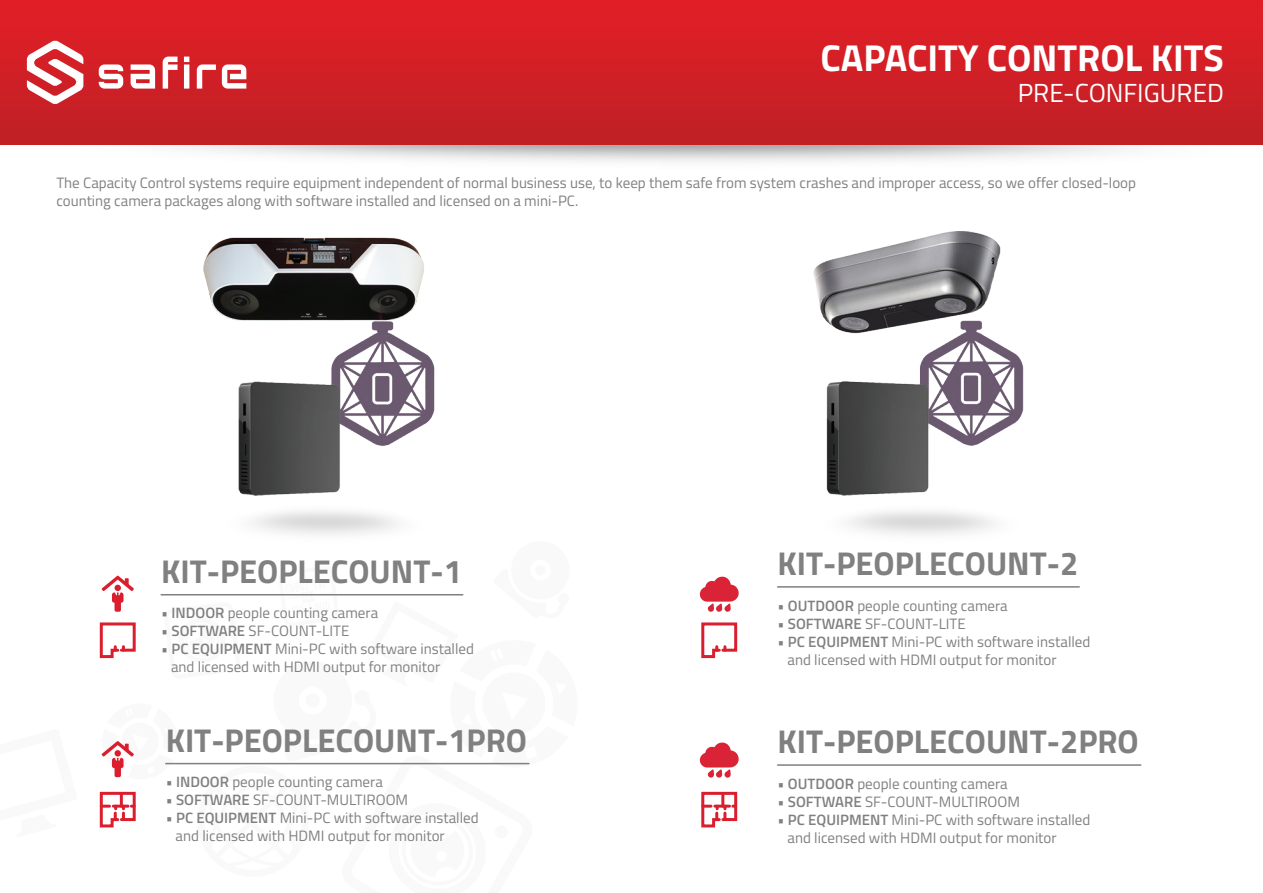
<style>
.page{position:relative;width:1263px;height:893px;background:#fff}
.page>*{position:absolute;margin:0;border:0;box-sizing:border-box;transform-origin:0 0}
.t1{font:700 37.5px "Titillium";color:#fff}
.t2{font:700 33px "Titillium";color:#7f807f}
.t3{font:26.1px "Titillium";color:#fff}
.t4{font:15px/18px "Titillium";color:#7f807f}
.s1{font-weight:600}
</style>
<div class="page">
<div style="left:0;top:0;width:1263px;height:145px;background:linear-gradient(to bottom,#e31f26,#bf2026)"></div>
<svg style="left:99px;top:64px;width:24px;height:25px"></svg>
<svg style="left:131px;top:64px;width:24px;height:25px"></svg>
<svg style="left:163px;top:57px;width:14px;height:32px"></svg>
<svg style="left:184px;top:57px;width:5px;height:32px"></svg>
<svg style="left:197px;top:64px;width:19px;height:25px"></svg>
<svg style="left:222px;top:64px;width:24px;height:25px"></svg>
<svg style="left:27px;top:40px;width:56px;height:64px"></svg>
<hr style="left:777px;top:586px;width:302px;height:2px;background:#7f807f">
<img style="left:813px;top:231px;width:211px;height:265px">
<hr style="left:777px;top:764px;width:364px;height:2px;background:#7f807f">
<img style="left:203px;top:237px;width:232px;height:259px">
<svg style="left:699px;top:576px;width:40px;height:36px"></svg>
<svg style="left:699px;top:742px;width:40px;height:36px"></svg>
<svg style="left:701px;top:622px;width:37px;height:37px"></svg>
<svg style="left:99px;top:575px;width:431px;height:253px"></svg>
<svg style="left:701px;top:791px;width:37px;height:37px"></svg>
<h1 class="t1" style="left:820px;top:29px;width:405px">CAPACITY CONTROL KITS</h1>
<h3 class="t3" style="left:1018px;top:74px;width:208px">PRE-CONFIGURED</h3>
<p class="t4" style="left:56px;top:173px;width:1081px">The Capacity Control systems require equipment independent of normal business use, to keep them safe from system crashes and improper access, so we offer closed-loop counting camera packages along with software installed and licensed on a mini-PC.</p>
<h2 class="t2" style="left:161px;top:546px;width:302px">KIT-PEOPLECOUNT-1</h2>
<p class="t4" style="left:161px;top:603px;width:219px">• <span class="s1">INDOOR</span> people counting camera</p>
<p class="t4" style="left:161px;top:621px;width:190px">• <span class="s1">SOFTWARE</span> SF-COUNT-LITE</p>
<p class="t4" style="left:171px;top:639px;width:304px;text-indent:-10px">• <span class="s1">PC EQUIPMENT</span> Mini-PC with software installed and licensed with HDMI output for monitor</p>
<h2 class="t2" style="left:166px;top:715px;width:363px">KIT-PEOPLECOUNT-1PRO</h2>
<p class="t4" style="left:166px;top:772px;width:219px">• <span class="s1">INDOOR</span> people counting camera</p>
<p class="t4" style="left:166px;top:790px;width:244px">• <span class="s1">SOFTWARE</span> SF-COUNT-MULTIROOM</p>
<p class="t4" style="left:176px;top:808px;width:304px;text-indent:-10px">• <span class="s1">PC EQUIPMENT</span> Mini-PC with software installed and licensed with HDMI output for monitor</p>
<h2 class="t2" style="left:777px;top:538px;width:302px">KIT-PEOPLECOUNT-2</h2>
<p class="t4" style="left:777px;top:596px;width:232px">• <span class="s1">OUTDOOR</span> people counting camera</p>
<p class="t4" style="left:777px;top:614px;width:190px">• <span class="s1">SOFTWARE</span> SF-COUNT-LITE</p>
<p class="t4" style="left:787px;top:632px;width:304px;text-indent:-10px">• <span class="s1">PC EQUIPMENT</span> Mini-PC with software installed and licensed with HDMI output for monitor</p>
<h2 class="t2" style="left:777px;top:717px;width:363px">KIT-PEOPLECOUNT-2PRO</h2>
<p class="t4" style="left:777px;top:774px;width:232px">• <span class="s1">OUTDOOR</span> people counting camera</p>
<p class="t4" style="left:777px;top:792px;width:244px">• <span class="s1">SOFTWARE</span> SF-COUNT-MULTIROOM</p>
<p class="t4" style="left:787px;top:810px;width:304px;text-indent:-10px">• <span class="s1">PC EQUIPMENT</span> Mini-PC with software installed and licensed with HDMI output for monitor</p>
</div>
